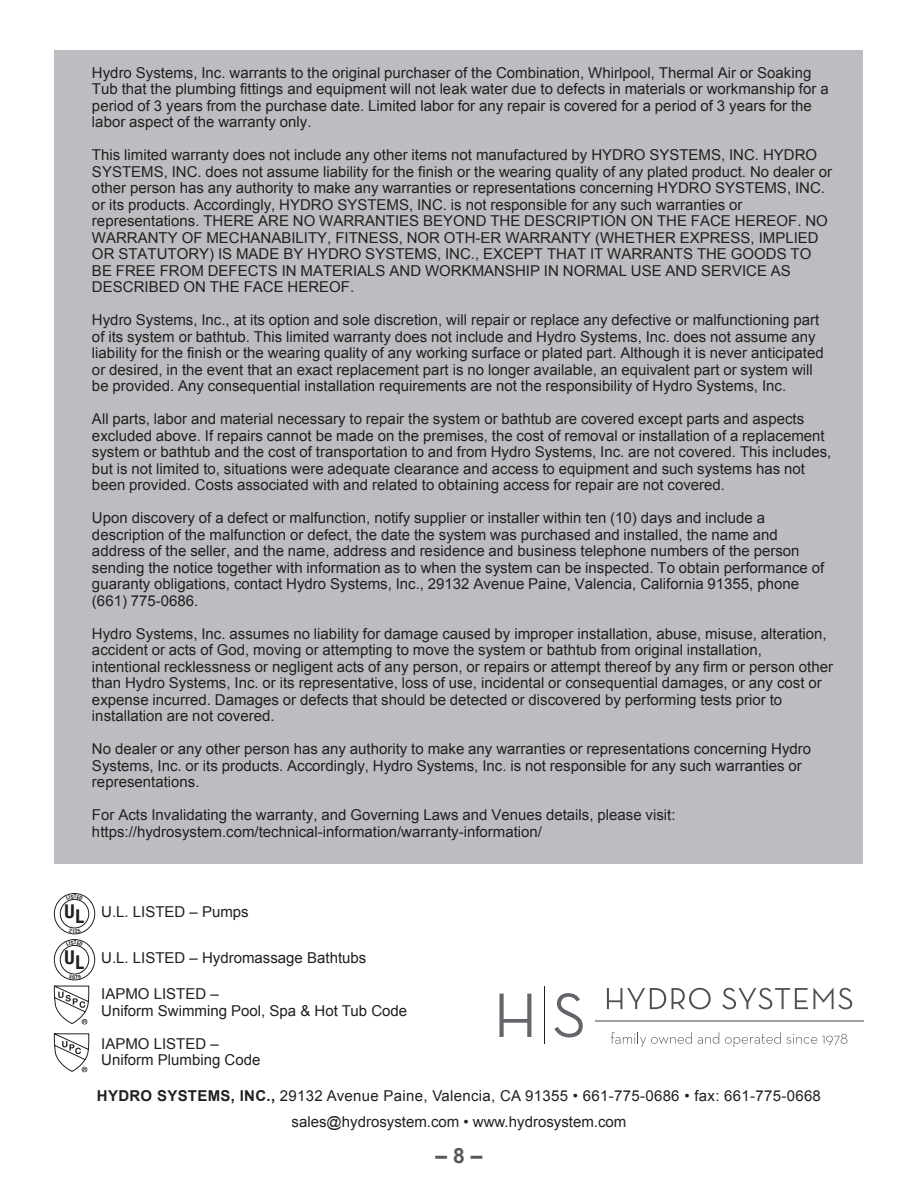
<style>
.page{position:relative;width:918px;height:1188px;background:#fff}
.page>*{position:absolute;margin:0;border:0;box-sizing:border-box;transform-origin:0 0}
.t1{font:700 21px "Arial";color:#57585a}
.t2{font:700 condensed 19.05px "Helvetica Neue";color:#231f20}
.t3{font:15px/16.5px "Arial";color:#231f20}
.t4{font:15px/25.7px "Arial";letter-spacing:.02em;color:#231f20;text-align:center}
.s1{font-weight:700}
</style>
<div class="page">
<div style="left:55px;top:50px;width:808px;height:814px;background:#bcbdc0"></div>
<svg style="left:54px;top:1033px;width:35px;height:40px"></svg>
<hr style="left:545px;top:987px;width:1px;height:57px;background:#231f20">
<svg style="left:500px;top:994px;width:31px;height:43px"></svg>
<svg style="left:554px;top:993px;width:29px;height:44px"></svg>
<svg style="left:607px;top:988px;width:59px;height:21px"></svg>
<svg style="left:672px;top:988px;width:39px;height:21px"></svg>
<svg style="left:722px;top:988px;width:86px;height:21px"></svg>
<svg style="left:814px;top:988px;width:38px;height:21px"></svg>
<hr style="left:596px;top:1021px;width:268px;height:1px;background:#9d9fa2">
<svg style="left:611px;top:1032px;width:81px;height:15px"></svg>
<svg style="left:698px;top:1032px;width:21px;height:12px"></svg>
<svg style="left:725px;top:1032px;width:122px;height:15px"></svg>
<svg style="left:54px;top:893px;width:41px;height:132px"></svg>
<p class="t3" style="left:92px;top:64px;width:738px">Hydro Systems, Inc. warrants to the original purchaser of the Combination, Whirlpool, Thermal Air or Soaking Tub that the plumbing fittings and equipment will not leak water due to defects in materials or workmanship for a period of 3 years from the purchase date. Limited labor for any repair is covered for a period of 3 years for the labor aspect of the warranty only.</p>
<p class="t3" style="left:92px;top:147px;width:742px">This limited warranty does not include any other items not manufactured by HYDRO SYSTEMS, INC. HYDRO SYSTEMS, INC. does not assume liability for the finish or the wearing quality of any plated product. No dealer or other person has any authority to make any warranties or representations concerning HYDRO SYSTEMS, INC. or its products. Accordingly, HYDRO SYSTEMS, INC. is not responsible for any such warranties or representations. THERE ARE NO WARRANTIES BEYOND THE DESCRIPTION ON THE FACE HEREOF. NO WARRANTY OF MECHANABILITY, FITNESS, NOR OTH-ER WARRANTY (WHETHER EXPRESS, IMPLIED OR STATUTORY) IS MADE BY HYDRO SYSTEMS, INC., EXCEPT THAT IT WARRANTS THE GOODS TO BE FREE FROM DEFECTS IN MATERIALS AND WORKMANSHIP IN NORMAL USE AND SERVICE AS DESCRIBED ON THE FACE HEREOF.</p>
<p class="t3" style="left:92px;top:312px;width:733px">Hydro Systems, Inc., at its option and sole discretion, will repair or replace any defective or malfunctioning part of its system or bathtub. This limited warranty does not include and Hydro Systems, Inc. does not assume any liability for the finish or the wearing quality of any working surface or plated part. Although it is never anticipated or desired, in the event that an exact replacement part is no longer available, an equivalent part or system will be provided. Any consequential installation requirements are not the responsibility of Hydro Systems, Inc.</p>
<p class="t3" style="left:92px;top:411px;width:741px">All parts, labor and material necessary to repair the system or bathtub are covered except parts and aspects excluded above. If repairs cannot be made on the premises, the cost of removal or installation of a replacement system or bathtub and the cost of transportation to and from Hydro Systems, Inc. are not covered. This includes, but is not limited to, situations were adequate clearance and access to equipment and such systems has not been provided. Costs associated with and related to obtaining access for repair are not covered.</p>
<p class="t3" style="left:92px;top:510px;width:734px">Upon discovery of a defect or malfunction, notify supplier or installer within ten (10) days and include a description of the malfunction or defect, the date the system was purchased and installed, the name and address of the seller, and the name, address and residence and business telephone numbers of the person sending the notice together with information as to when the system can be inspected. To obtain performance of guaranty obligations, contact Hydro Systems, Inc., 29132 Avenue Paine, Valencia, California 91355, phone (661) 775-0686.</p>
<p class="t3" style="left:92px;top:625px;width:743px">Hydro Systems, Inc. assumes no liability for damage caused by improper installation, abuse, misuse, alteration, accident or acts of God, moving or attempting to move the system or bathtub from original installation, intentional recklessness or negligent acts of any person, or repairs or attempt thereof by any firm or person other than Hydro Systems, Inc. or its representative, loss of use, incidental or consequential damages, or any cost or expense incurred. Damages or defects that should be detected or discovered by performing tests prior to installation are not covered.</p>
<p class="t3" style="left:92px;top:741px;width:721px">No dealer or any other person has any authority to make any warranties or representations concerning Hydro<br>Systems, Inc. or its products. Accordingly, Hydro Systems, Inc. is not responsible for any such warranties or representations.</p>
<p class="t3" style="left:92px;top:807px;width:585px">For Acts Invalidating the warranty, and Governing Laws and Venues details, please visit: https://hydrosystem.com/technical-information/warranty-information/</p>
<p class="t2" style="left:65px;top:896px;width:12px">U</p>
<p class="t2" style="left:75px;top:900px;width:10px">L</p>
<p class="t2" style="left:65px;top:944px;width:21px">UL</p>
<p class="t3" style="left:101px;top:904px;width:149px">U.L. LISTED – Pumps</p>
<p class="t3" style="left:101px;top:949px;width:267px">U.L. LISTED – Hydromassage Bathtubs</p>
<p class="t3" style="left:101px;top:986px;width:307px">IAPMO LISTED –<br>Uniform Swimming Pool, Spa &amp; Hot Tub Code</p>
<p class="t3" style="left:101px;top:1036px;width:161px">IAPMO LISTED –<br>Uniform Plumbing Code</p>
<p class="t4" style="left:97px;top:1084px;width:726px"><span class="s1">HYDRO SYSTEMS, INC.,</span> 29132 Avenue Paine, Valencia, CA 91355 • 661-775-0686 • fax: 661-775-0668 sales@hydrosystem.com • www.hydrosystem.com</p>
<h1 class="t1" style="left:436px;top:1142px;width:48px">– 8 –</h1>
</div>
